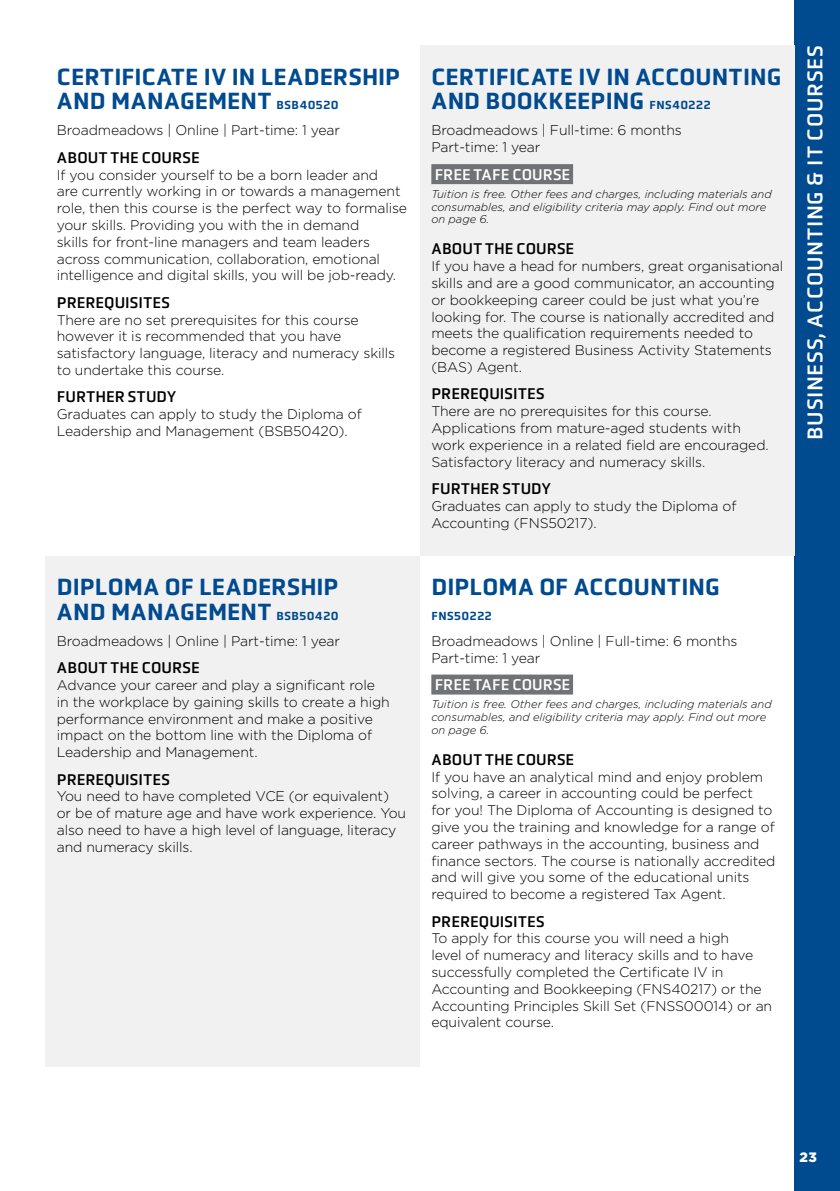
<style>
.page{position:relative;width:840px;height:1191px;background:#fff}
.page>*{position:absolute;margin:0;border:0;box-sizing:border-box;transform-origin:0 0}
.t1{font:500 24px/24px "Obvia";letter-spacing:.005em;color:#004a8f}
.t2{font:22px "Obvia";letter-spacing:.03em;color:#fff}
.t3{font:16px "Obvia";letter-spacing:.005em;color:#000}
.t4{font:16px "Obvia";letter-spacing:.005em;color:#fff}
.t5{font:300 14px/16.8px "Gotham";letter-spacing:-.01em;color:#000}
.t6{font:900 13.6px "Gotham";color:#fff}
.t7{font:500 12px "Obvia";letter-spacing:.04em;color:#004a8f}
.t8{font:italic 300 11.2px/12.8px "Gotham";color:#000}
.s1{font-size:12px}
</style>
<div class="page">
<div style="left:794px;top:0;width:45px;height:1191px;background:#004a8f"></div>
<div style="left:431px;top:674px;width:141px;height:20px;background:#717275"></div>
<div style="left:45px;top:556px;width:375px;height:510px;background:#f1f1f2"></div>
<div style="left:420px;top:45px;width:374px;height:511px;background:#f1f1f2"></div>
<div style="left:431px;top:164px;width:141px;height:20px;background:#717275"></div>
<h1 class="t1" style="left:57px;top:65px;width:344px">CERTIFICATE IV IN LEADERSHIP<br>AND MANAGEMENT <span class="s1">BSB40520</span></h1>
<p class="t5" style="left:57px;top:122px;width:285px">Broadmeadows | Online | Part-time: 1 year</p>
<p class="t3" style="left:57px;top:148px;width:144px">ABOUT THE COURSE</p>
<p class="t5" style="left:57px;top:166px;width:352px">If you consider yourself to be a born leader and<br>are currently working in or towards a management role, then this course is the perfect way to formalise your skills. Providing you with the in demand<br>skills for front-line managers and team leaders across communication, collaboration, emotional intelligence and digital skills, you will be job-ready.</p>
<p class="t3" style="left:57px;top:293px;width:114px">PREREQUISITES</p>
<p class="t5" style="left:57px;top:311px;width:340px">There are no set prerequisites for this course however it is recommended that you have satisfactory language, literacy and numeracy skills to undertake this course.</p>
<p class="t3" style="left:57px;top:387px;width:121px">FURTHER STUDY</p>
<p class="t5" style="left:57px;top:405px;width:306px">Graduates can apply to study the Diploma of<br>Leadership and Management (BSB50420).</p>
<h1 class="t1" style="left:57px;top:575px;width:283px">DIPLOMA OF LEADERSHIP<br>AND MANAGEMENT <span class="s1">BSB50420</span></h1>
<p class="t5" style="left:57px;top:632px;width:285px">Broadmeadows | Online | Part-time: 1 year</p>
<p class="t3" style="left:57px;top:658px;width:144px">ABOUT THE COURSE</p>
<p class="t5" style="left:57px;top:676px;width:334px">Advance your career and play a significant role in the workplace by gaining skills to create a high performance environment and make a positive impact on the bottom line with the Diploma of Leadership and Management.</p>
<p class="t3" style="left:57px;top:769px;width:114px">PREREQUISITES</p>
<p class="t5" style="left:57px;top:787px;width:351px">You need to have completed VCE (or equivalent) or be of mature age and have work experience. You also need to have a high level of language, literacy and numeracy skills.</p>
<h1 class="t1" style="left:431px;top:65px;width:351px">CERTIFICATE IV IN ACCOUNTING<br>AND BOOKKEEPING <span class="s1">FNS40222</span></h1>
<p class="t5" style="left:431px;top:122px;width:252px">Broadmeadows | Full-time: 6 months<br>Part-time: 1 year</p>
<p class="t4" style="left:434px;top:165px;width:137px">FREE TAFE COURSE</p>
<p class="t8" style="left:431px;top:187px;width:341px">Tuition is free. Other fees and charges, including materials and consumables, and eligibility criteria may apply. Find out more on page 6.</p>
<p class="t3" style="left:431px;top:239px;width:144px">ABOUT THE COURSE</p>
<p class="t5" style="left:431px;top:257px;width:353px">If you have a head for numbers, great organisational skills and are a good communicator, an accounting or bookkeeping career could be just what you’re looking for. The course is nationally accredited and meets the qualification requirements needed to become a registered Business Activity Statements (BAS) Agent.</p>
<p class="t3" style="left:431px;top:384px;width:114px">PREREQUISITES</p>
<p class="t5" style="left:431px;top:402px;width:339px">There are no prerequisites for this course.<br>Applications from mature-aged students with work experience in a related field are encouraged.<br>Satisfactory literacy and numeracy skills.</p>
<p class="t3" style="left:431px;top:479px;width:121px">FURTHER STUDY</p>
<p class="t5" style="left:431px;top:497px;width:306px">Graduates can apply to study the Diploma of<br>Accounting (FNS50217).</p>
<h1 class="t1" style="left:431px;top:575px;width:289px">DIPLOMA OF ACCOUNTING</h1>
<p class="t7" style="left:431px;top:608px;width:62px">FNS50222</p>
<p class="t5" style="left:431px;top:632px;width:307px">Broadmeadows | Online | Full-time: 6 months<br>Part-time: 1 year</p>
<p class="t4" style="left:434px;top:675px;width:137px">FREE TAFE COURSE</p>
<p class="t8" style="left:431px;top:697px;width:341px">Tuition is free. Other fees and charges, including materials and consumables, and eligibility criteria may apply. Find out more on page 6.</p>
<p class="t3" style="left:431px;top:750px;width:144px">ABOUT THE COURSE</p>
<p class="t5" style="left:431px;top:768px;width:345px">If you have an analytical mind and enjoy problem solving, a career in accounting could be perfect for you! The Diploma of Accounting is designed to give you the training and knowledge for a range of career pathways in the accounting, business and finance sectors. The course is nationally accredited and will give you some of the educational units required to become a registered Tax Agent.</p>
<p class="t3" style="left:431px;top:911px;width:114px">PREREQUISITES</p>
<p class="t5" style="left:431px;top:929px;width:342px">To apply for this course you will need a high<br>level of numeracy and literacy skills and to have successfully completed the Certificate IV in Accounting and Bookkeeping (FNS40217) or the Accounting Principles Skill Set (FNSS00014) or an equivalent course.</p>
<h2 class="t2" style="left:801px;top:440px;width:396px;rotate:-90deg">BUSINESS, ACCOUNTING &amp; IT COURSES</h2>
<p class="t6" style="left:799px;top:1148px;width:19px">23</p>
</div>
